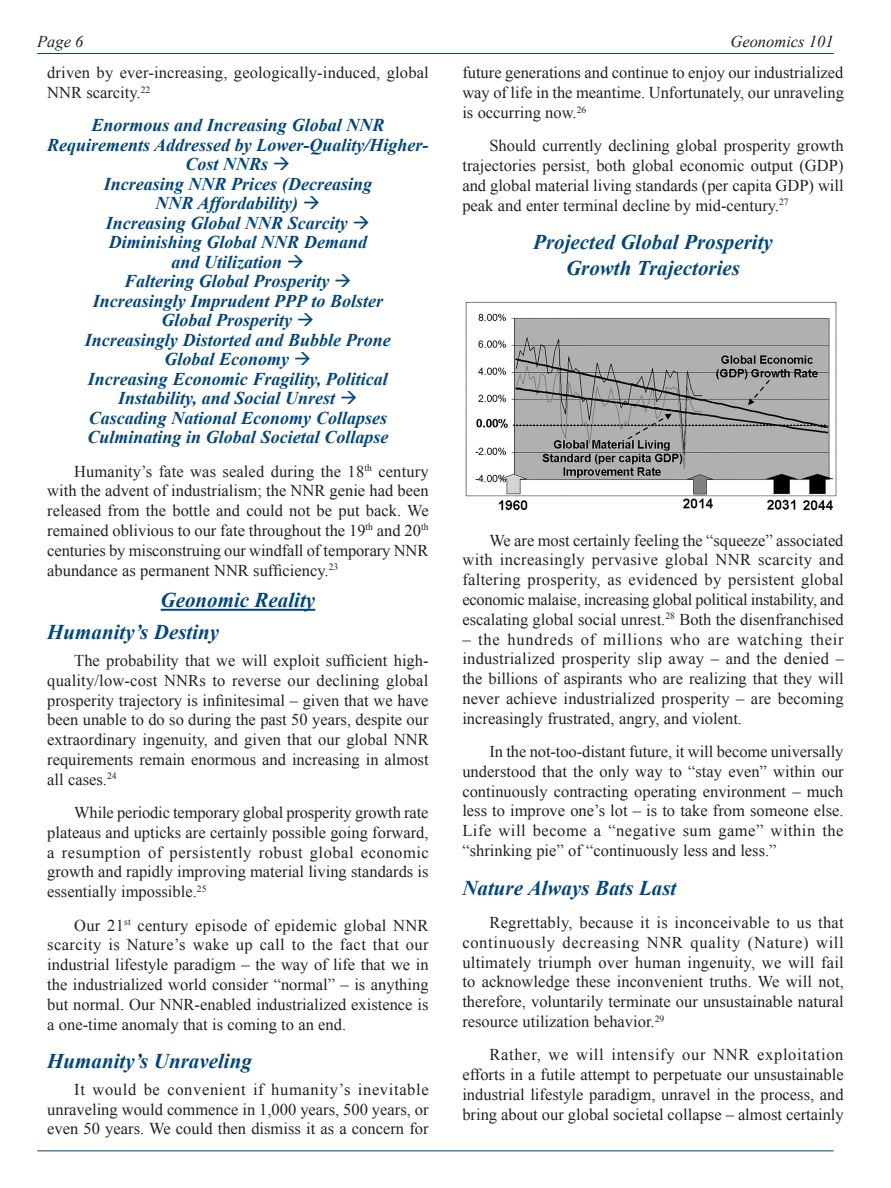
<style>
.page{position:relative;width:891px;height:1188px;background:#fff}
.page>*{position:absolute;margin:0;border:0;box-sizing:border-box;transform-origin:0 0}
.subtitles{font:italic 700 21px/25.2px "Times New Roman";color:#00467e;text-align:center}
.subtitles-2{font:italic 700 18px/19.5px "Times New Roman";color:#00467e;text-align:center}
.Body_Text{font:16.5px/19.8px "Times New Roman";color:#231f20;text-align:justify}
.t1{font:italic 16.5px "Times New Roman";color:#231f20}
</style>
<div class="page">
<hr style="left:37px;top:53px;width:797px;height:1px;background:#00467e">
<hr style="left:37px;top:1150px;width:797px;height:1px;background:#00467e">
<hr style="left:161px;top:609px;width:154px;height:2px;background:#00467e">
<img style="left:465px;top:301px;width:372px;height:210px">
<p class="t1" style="left:37px;top:31px;width:48px">Page 6</p>
<p class="t1" style="left:731px;top:31px;width:105px">Geonomics 101</p>
<p class="Body_Text" style="left:47px;top:63px;width:383px">driven by ever-increasing, geologically-induced, global<br>NNR scarcity.<sup>22</sup></p>
<p class="subtitles-2" style="left:47px;top:115px;width:383px">Enormous and Increasing Global NNR<br>Requirements Addressed by Lower-Quality/Higher-<br>Cost NNRs →<br>Increasing NNR Prices (Decreasing<br>NNR Affordability) →<br>Increasing Global NNR Scarcity →<br>Diminishing Global NNR Demand<br>and Utilization →<br>Faltering Global Prosperity →<br>Increasingly Imprudent PPP to Bolster<br>Global Prosperity →<br>Increasingly Distorted and Bubble Prone<br>Global Economy →<br>Increasing Economic Fragility, Political<br>Instability, and Social Unrest →<br>Cascading National Economy Collapses<br>Culminating in Global Societal Collapse</p>
<p class="Body_Text" style="left:47px;top:461px;width:383px;text-indent:27px">Humanity’s fate was sealed during the 18<sup>th</sup> century with the advent of industrialism; the NNR genie had been released from the bottle and could not be put back. We remained oblivious to our fate throughout the 19<sup>th</sup> and 20<sup>th </sup>centuries by misconstruing our windfall of temporary NNR abundance as permanent NNR sufficiency.<sup>23</sup></p>
<p class="subtitles" style="left:161px;top:587px;width:156px">Geonomic Reality</p>
<p class="subtitles" style="left:47px;top:619px;width:173px">Humanity’s Destiny</p>
<p class="Body_Text" style="left:47px;top:650px;width:383px;text-indent:27px">The probability that we will exploit sufficient high&shy;quality/low-cost NNRs to reverse our declining global prosperity trajectory is infinitesimal – given that we have been unable to do so during the past 50 years, despite our extraordinary ingenuity, and given that our global NNR requirements remain enormous and increasing in almost all cases.<sup>24</sup></p>
<p class="Body_Text" style="left:47px;top:802px;width:383px;text-indent:27px">While periodic temporary global prosperity growth rate plateaus and upticks are certainly possible going forward, a resumption of persistently robust global economic growth and rapidly improving material living standards is essentially impossible.<sup>25</sup></p>
<p class="Body_Text" style="left:47px;top:915px;width:383px;text-indent:27px">Our 21<sup>st</sup> century episode of epidemic global NNR scarcity is Nature’s wake up call to the fact that our industrial lifestyle paradigm – the way of life that we in the industrialized world consider “normal” – is anything but normal. Our NNR-enabled industrialized existence is a one-time anomaly that is coming to an end.</p>
<p class="subtitles" style="left:47px;top:1048px;width:206px">Humanity’s Unraveling</p>
<p class="Body_Text" style="left:47px;top:1079px;width:383px;text-indent:27px">It would be convenient if humanity’s inevitable unraveling would commence in 1,000 years, 500 years, or even 50 years. We could then dismiss it as a concern for</p>
<p class="Body_Text" style="left:462px;top:63px;width:383px">future generations and continue to enjoy our industrialized way of life in the meantime. Unfortunately, our unraveling is occurring now.<sup>26</sup></p>
<p class="Body_Text" style="left:462px;top:136px;width:383px;text-indent:27px">Should currently declining global prosperity growth trajectories persist, both global economic output (GDP) and global material living standards (per capita GDP) will peak and enter terminal decline by mid-century.<sup>27</sup></p>
<p class="subtitles" style="left:533px;top:229px;width:241px">Projected Global Prosperity<br>Growth Trajectories</p>
<p class="Body_Text" style="left:462px;top:530px;width:383px;text-indent:27px">We are most certainly feeling the “squeeze” associated with increasingly pervasive global NNR scarcity and faltering prosperity, as evidenced by persistent global economic malaise, increasing global political instability, and escalating global social unrest.<sup>28</sup> Both the disenfranchised</p>
<p class="Body_Text" style="left:462px;top:629px;width:383px">– the hundreds of millions who are watching their industrialized prosperity slip away – and the denied – the billions of aspirants who are realizing that they will never achieve industrialized prosperity – are becoming increasingly frustrated, angry, and violent.</p>
<p class="Body_Text" style="left:462px;top:741px;width:383px;text-indent:27px">In the not-too-distant future, it will become universally understood that the only way to “stay even” within our continuously contracting operating environment – much less to improve one’s lot – is to take from someone else.<br>Life will become a “negative sum game” within the “shrinking pie” of “continuously less and less.”</p>
<p class="subtitles" style="left:462px;top:875px;width:216px">Nature Always Bats Last</p>
<p class="Body_Text" style="left:462px;top:912px;width:383px;text-indent:27px">Regrettably, because it is inconceivable to us that continuously decreasing NNR quality (Nature) will ultimately triumph over human ingenuity, we will fail to acknowledge these inconvenient truths. We will not, therefore, voluntarily terminate our unsustainable natural resource utilization behavior.<sup>29</sup></p>
<p class="Body_Text" style="left:462px;top:1045px;width:383px;text-indent:27px">Rather, we will intensify our NNR exploitation efforts in a futile attempt to perpetuate our unsustainable industrial lifestyle paradigm, unravel in the process, and bring about our global societal collapse – almost certainly</p>
</div>
